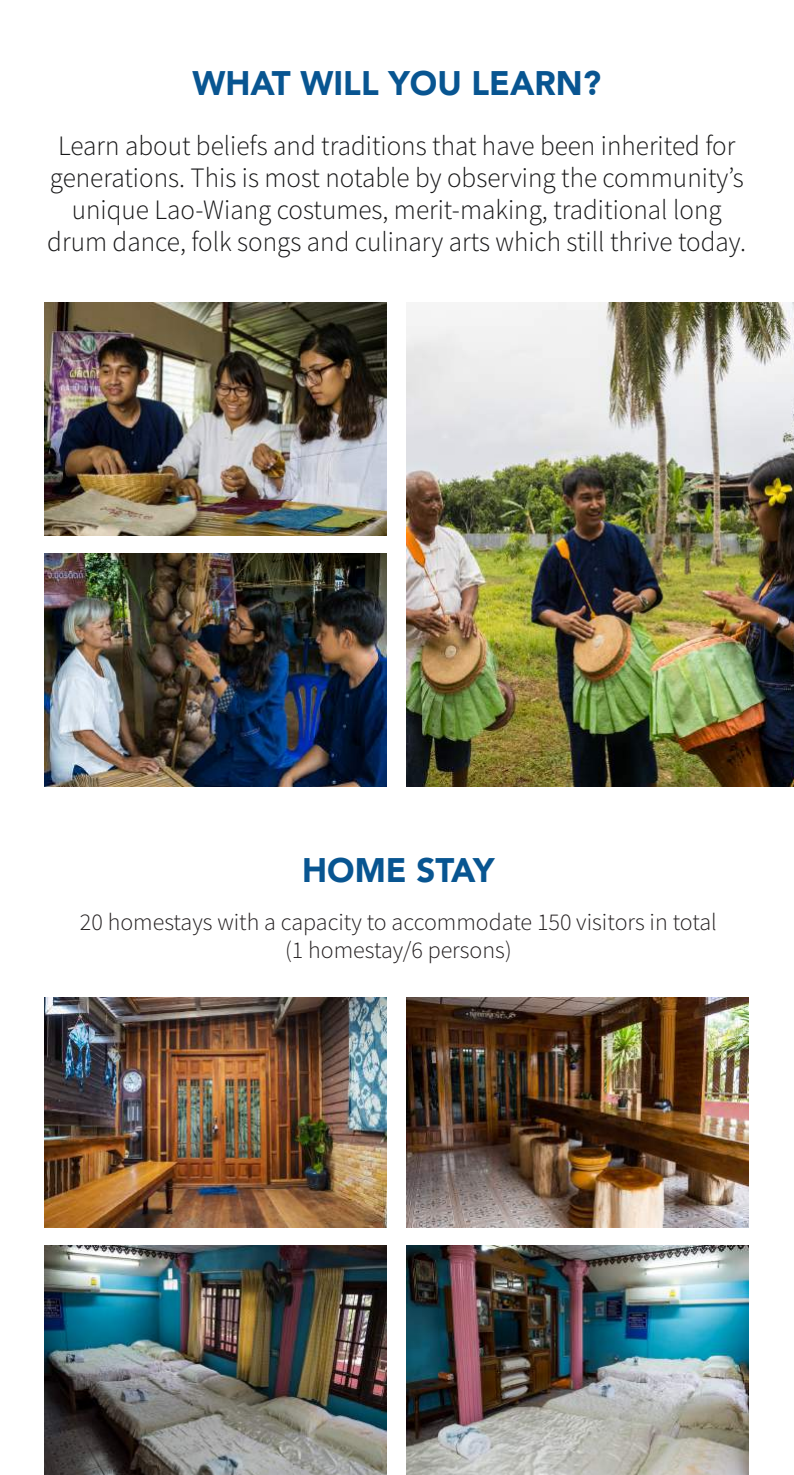
<style>
.page{position:relative;width:794px;height:1475px;background:#fff}
.page>*{position:absolute;margin:0;border:0;box-sizing:border-box;transform-origin:0 0}
.t1{font:900 34px "Avenir";color:#085591}
.t2{font:300 28px/32px "Source Sans Pro";color:#171718;text-align:center}
.t3{font:300 24px/28.8px "Source Sans Pro";color:#231f20;text-align:center}
</style>
<div class="page">
<img style="left:407px;top:302px;width:386px;height:483px">
<img style="left:45px;top:303px;width:341px;height:232px">
<img style="left:45px;top:553px;width:341px;height:233px">
<img style="left:45px;top:997px;width:341px;height:230px">
<img style="left:45px;top:1245px;width:341px;height:229px">
<img style="left:407px;top:997px;width:341px;height:230px">
<img style="left:407px;top:1245px;width:341px;height:229px">
<p class="t1" style="left:192px;top:54px;width:410px">WHAT WILL YOU LEARN?</p>
<p class="t2" style="left:47px;top:130px;width:700px">Learn about beliefs and traditions that have been inherited for generations. This is most notable by observing the community’s unique Lao-Wiang costumes, merit-making, traditional long drum dance, folk songs and culinary arts which still thrive today.</p>
<p class="t1" style="left:302px;top:840px;width:194px">HOME STAY</p>
<p class="t3" style="left:80px;top:907px;width:638px">20 homestays with a capacity to accommodate 150 visitors in total (1 homestay/6 persons)</p>
</div>
